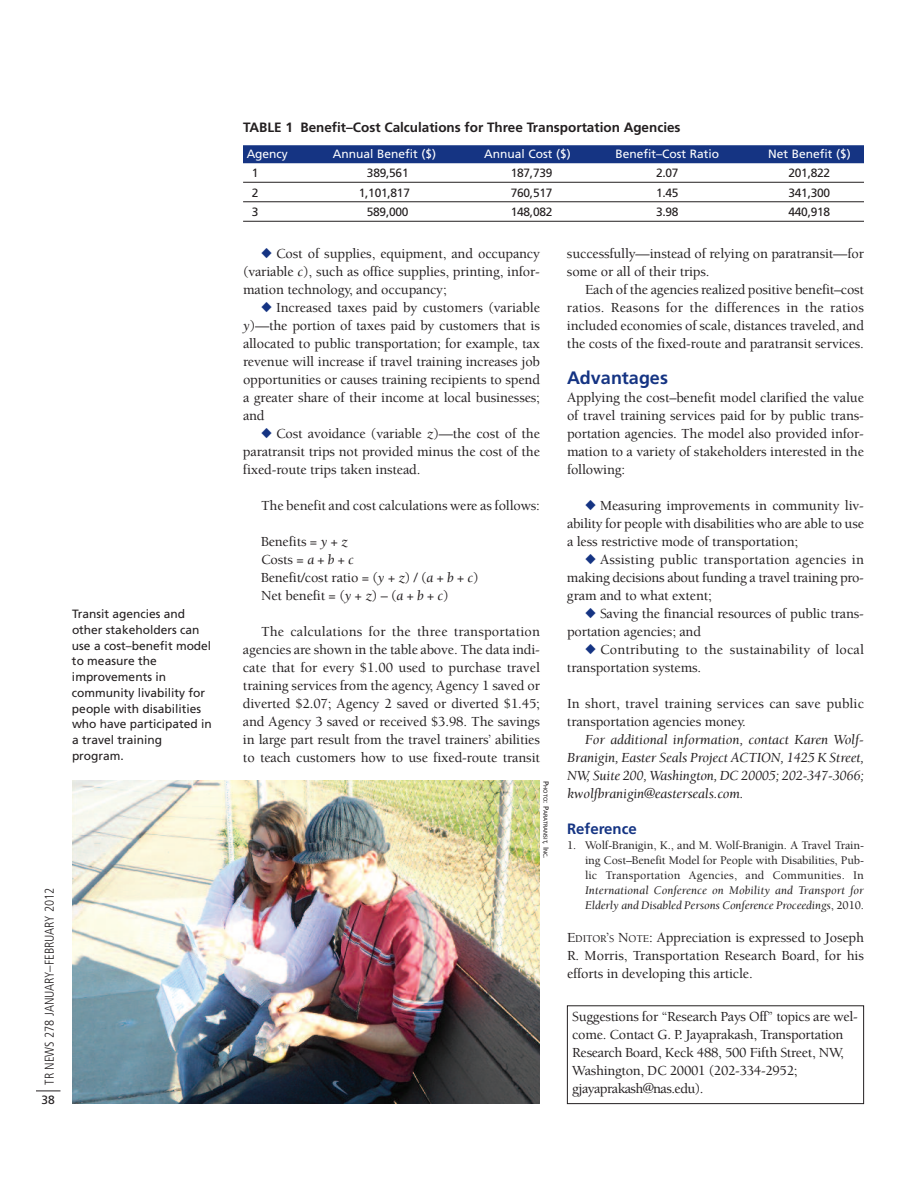
<style>
.page{position:relative;width:918px;height:1188px;background:#fff}
.page>*{position:absolute;margin:0;border:0;box-sizing:border-box;transform-origin:0 0}
.t1{font:700 18px "Frutiger";color:#153483}
.t2{font:700 15px "Frutiger";color:#153483}
.t3{font:500 14.25px/18px "Berkeley";letter-spacing:-.01em;color:#231f20;text-align:justify}
.t4{font:italic 14.25px/18px "Berkeley";letter-spacing:-.01em;color:#231f20;text-align:justify}
.t5{font:500 14.25px/18px "Berkeley";letter-spacing:.01em;color:#231f20}
.t6{font:700 13.5px "Frutiger";color:#231f20}
.t7{font:300 condensed 12.75px "Frutiger";color:#231f20}
.t8{font:12px/15.8px "Frutiger";color:#231f20}
.t9{font:500 12px/15px "Berkeley";letter-spacing:.01em;color:#231f20;text-align:justify}
.t10{font:italic 12px/15px "Berkeley";letter-spacing:-.01em;color:#231f20}
.t11{font:12px "Frutiger";color:#fff}
.t12{font:5.7px "Frutiger";color:#231f20}
.s1{color:#153483}
.s2{font-weight:400;font-style:italic}
.s3{font-size:7.5px}
.s4{font-weight:500;font-style:normal}
.s5{font-size:10.65px}
</style>
<div class="page">
<svg style="left:36px;top:1091px;width:24px;height:1px"></svg>
<img style="left:72px;top:781px;width:468px;height:323px">
<div style="left:243px;top:145px;width:621px;height:18px;background:#153483"></div>
<hr style="left:243px;top:182px;width:621px;height:1px;background:#231f20">
<hr style="left:243px;top:201px;width:621px;height:1px;background:#231f20">
<hr style="left:243px;top:221px;width:621px;height:1px;background:#231f20">
<div style="left:567px;top:1005px;width:297px;height:99px;border:1px solid #231f20"></div>
<p class="t8" style="left:72px;top:607px;width:141px">Transit agencies and other stakeholders can use a cost–benefit model to measure the improvements in community livability for people with disabilities who have participated in a travel training program.</p>
<p class="t7" style="left:44px;top:1085px;width:198px;rotate:-90deg">TR NEWS 278 JANUARY–FEBRUARY 2012</p>
<p class="t8" style="left:42px;top:1093px;width:15px">38</p>
<p class="t6" style="left:243px;top:122px;width:439px">TABLE 1 Benefit–Cost Calculations for Three Transportation Agencies</p>
<p class="t11" style="left:247px;top:149px;width:43px">Agency</p>
<p class="t11" style="left:333px;top:149px;width:105px">Annual Benefit ($)</p>
<p class="t11" style="left:484px;top:149px;width:88px">Annual Cost ($)</p>
<p class="t11" style="left:616px;top:149px;width:105px">Benefit–Cost Ratio</p>
<p class="t11" style="left:768px;top:149px;width:84px">Net Benefit ($)</p>
<p class="t8" style="left:252px;top:166px;width:8px">1</p>
<p class="t8" style="left:367px;top:166px;width:43px">389,561</p>
<p class="t8" style="left:511px;top:166px;width:43px">187,739</p>
<p class="t8" style="left:656px;top:166px;width:24px">2.07</p>
<p class="t8" style="left:789px;top:166px;width:43px">201,822</p>
<p class="t8" style="left:252px;top:186px;width:8px">2</p>
<p class="t8" style="left:359px;top:186px;width:53px">1,101,817</p>
<p class="t8" style="left:511px;top:186px;width:43px">760,517</p>
<p class="t8" style="left:656px;top:186px;width:24px">1.45</p>
<p class="t8" style="left:789px;top:186px;width:43px">341,300</p>
<p class="t8" style="left:252px;top:205px;width:8px">3</p>
<p class="t8" style="left:367px;top:205px;width:43px">589,000</p>
<p class="t8" style="left:511px;top:205px;width:43px">148,082</p>
<p class="t8" style="left:656px;top:205px;width:24px">3.98</p>
<p class="t8" style="left:789px;top:205px;width:43px">440,918</p>
<p class="t3" style="left:243px;top:246px;width:299px;text-indent:18px"><span class="s1">◆</span> Cost of supplies, equipment, and occupancy (variable <span class="s2">c</span>), such as office supplies, printing, infor&shy;mation technology, and occupancy;</p>
<p class="t3" style="left:243px;top:300px;width:299px;text-indent:18px"><span class="s1">◆</span> Increased taxes paid by customers (variable <span class="s2">y</span>)—the portion of taxes paid by customers that is allocated to public transportation; for example, tax revenue will increase if travel training increases job opportunities or causes training recipients to spend a greater share of their income at local businesses; and</p>
<p class="t3" style="left:243px;top:426px;width:299px;text-indent:18px"><span class="s1">◆</span> Cost avoidance (variable <span class="s2">z</span>)—the cost of the paratransit trips not provided minus the cost of the fixed-route trips taken instead.</p>
<p class="t3" style="left:261px;top:498px;width:280px">The benefit and cost calculations were as follows:</p>
<p class="t3" style="left:261px;top:534px;width:219px;text-align:left">Benefits = <span class="s2">y + z<br></span>Costs=<span class="s2">a+b+c<br></span>Benefit/cost ratio = (<span class="s2">y + z</span>) / (<span class="s2">a + b + c</span>)<br>Net benefit = (<span class="s2">y + z</span>) – (<span class="s2">a + b + c</span>)</p>
<p class="t3" style="left:243px;top:624px;width:299px;text-indent:18px">The calculations for the three transportation agencies are shown in the table above. The data indi&shy;cate that for every $1.00 used to purchase travel training services from the agency, Agency 1 saved or diverted $2.07; Agency 2 saved or diverted $1.45; and Agency 3 saved or received $3.98. The savings in large part result from the travel trainers’ abilities to teach customers how to use fixed-route transit</p>
<p class="t12" style="left:548px;top:781px;width:79px;rotate:90deg"><span class="s3">P</span>HOTO<span class="s3">: P</span>ARATRANSIT<span class="s3">, I</span>NC<span class="s3">.</span></p>
<p class="t3" style="left:567px;top:246px;width:299px">successfully—instead of relying on paratransit—for some or all of their trips.</p>
<p class="t3" style="left:567px;top:282px;width:299px;text-indent:18px">Each of the agencies realized positive benefit–cost ratios. Reasons for the differences in the ratios included economies of scale, distances traveled, and the costs of the fixed-route and paratransit services.</p>
<p class="t1" style="left:567px;top:370px;width:102px">Advantages</p>
<p class="t3" style="left:567px;top:390px;width:299px">Applying the cost–benefit model clarified the value of travel training services paid for by public trans&shy;portation agencies. The model also provided infor&shy;mation to a variety of stakeholders interested in the following:</p>
<p class="t3" style="left:567px;top:498px;width:299px;text-indent:18px"><span class="s1">◆</span> Measuring improvements in community liv&shy;ability for people with disabilities who are able to use a less restrictive mode of transportation;</p>
<p class="t3" style="left:567px;top:552px;width:299px;text-indent:18px"><span class="s1">◆</span> Assisting public transportation agencies in making decisions about funding a travel training pro&shy;gram and to what extent;</p>
<p class="t3" style="left:567px;top:606px;width:299px;text-indent:18px"><span class="s1">◆</span> Saving the financial resources of public trans&shy;portation agencies; and</p>
<p class="t5" style="left:567px;top:642px;width:299px;text-indent:18px"><span class="s1">◆</span> Contributing to the sustainability of local transportation systems.</p>
<p class="t3" style="left:567px;top:696px;width:298px">In short, travel training services can save public transportation agencies money.</p>
<p class="t4" style="left:567px;top:732px;width:299px;text-indent:18px">For additional information, contact Karen Wolf-Branigin, Easter Seals Project ACTION, 1425 K Street, NW, Suite 200, Washington, DC 20005; 202-347-3066; kwolfbranigin@easterseals.com.</p>
<p class="t2" style="left:567px;top:823px;width:71px">Reference</p>
<p class="t9" style="left:585px;top:839px;width:280px;text-indent:-18px">1. Wolf-Branigin, K., and M. Wolf-Branigin. A Travel Train&shy;ing Cost–Benefit Model for People with Disabilities, Pub&shy;lic Transportation Agencies, and Communities. In</p>
<p class="t10" style="left:585px;top:884px;width:280px">International Conference on Mobility and Transport for<br>Elderly and Disabled Persons Conference Proceedings<span class="s4">, 2010.</span></p>
<p class="t3" style="left:567px;top:930px;width:299px">E<span class="s5">DITOR</span>’<span class="s5">S</span> N<span class="s5">OTE</span>: Appreciation is expressed to Joseph R. Morris, Transportation Research Board, for his efforts in developing this article.</p>
<p class="t3" style="left:572px;top:1008px;width:287px;text-align:left">Suggestions for “Research Pays Off” topics are wel&shy;come. Contact G. P. Jayaprakash, Transportation Research Board, Keck 488, 500 Fifth Street, NW, Washington, DC 20001 (202-334-2952; gjayaprakash@nas.edu).</p>
</div>
